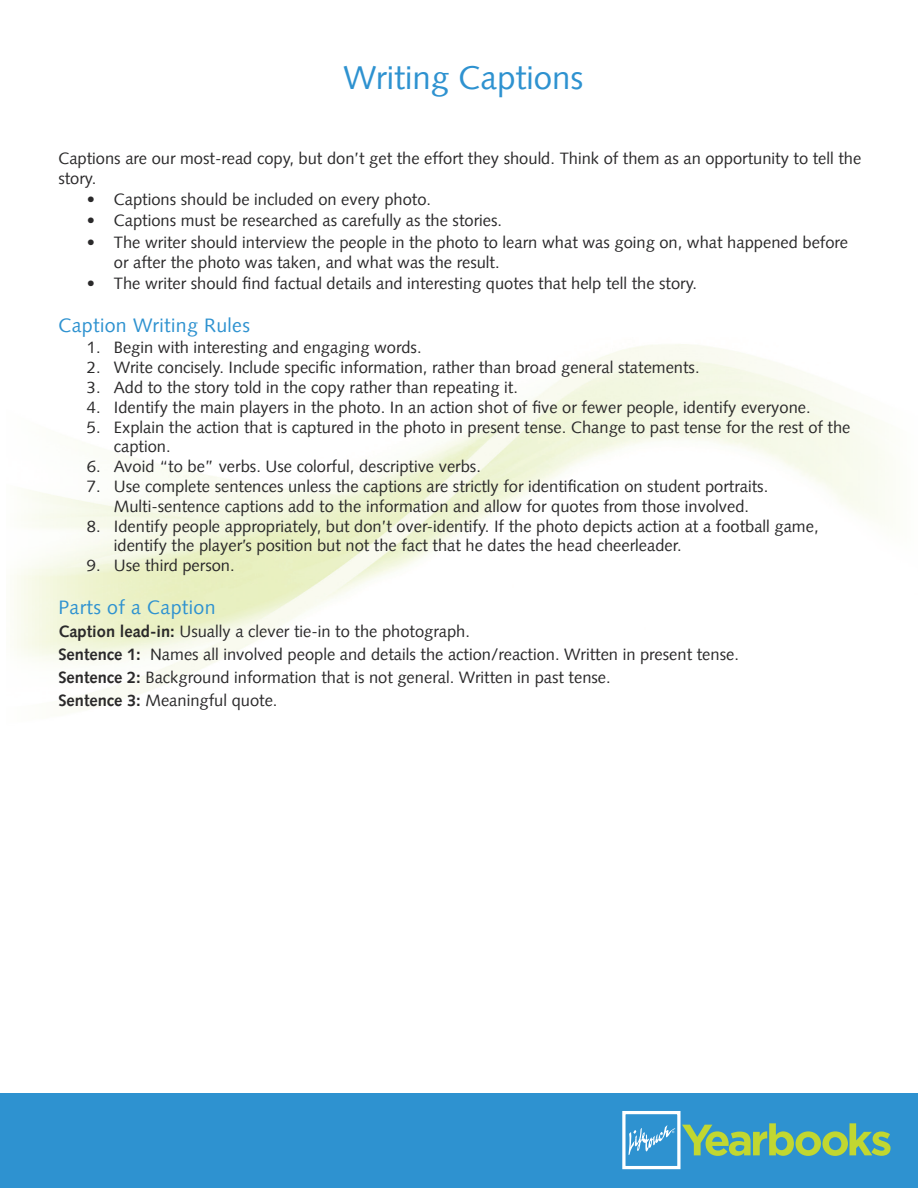
<style>
.page{position:relative;width:918px;height:1188px;background:#fff}
.page>*{position:absolute;margin:0;border:0;box-sizing:border-box;transform-origin:0 0}
.t1{font:33px "Syntax";color:#2e92d0}
.t2{font:19.5px "Syntax";letter-spacing:.02em;color:#2e92d0}
.t3{font:16.5px/19.8px "Syntax";color:#2a292a}
.s1{font-weight:700}
</style>
<div class="page">
<div style="left:0;top:1093px;width:918px;height:95px;background:#2e92d0"></div>
<svg style="left:682px;top:1123px;width:209px;height:33px;background:#71b187"></svg>
<div style="left:624px;top:1113px;width:55px;height:55px;background:#2e92d0"></div>
<div style="left:622px;top:1111px;width:59px;height:58px;border:3px solid #fff"></div>
<svg style="left:629px;top:1125px;width:46px;height:30px"></svg>
<img style="left:14px;top:344px;width:875px;height:366px">
<h1 class="t1" style="left:344px;top:58px;width:241px">Writing Captions</h1>
<p class="t3" style="left:58px;top:148px;width:804px">Captions are our most-read copy, but don’t get the effort they should. Think of them as an opportunity to tell the story.</p>
<p class="t3" style="left:87px;top:190px;width:346px">• Captions should be included on every photo.</p>
<p class="t3" style="left:87px;top:211px;width:417px">• Captions must be researched as carefully as the stories.</p>
<p class="t3" style="left:114px;top:232px;width:736px;text-indent:-27px">• The writer should interview the people in the photo to learn what was going on, what happened before or after the photo was taken, and what was the result.</p>
<p class="t3" style="left:87px;top:273px;width:612px">• The writer should find factual details and interesting quotes that help tell the story.</p>
<p class="t2" style="left:58px;top:314px;width:193px">Caption Writing Rules</p>
<p class="t3" style="left:87px;top:338px;width:336px">1. Begin with interesting and engaging words.</p>
<p class="t3" style="left:87px;top:358px;width:614px">2. Write concisely. Include specific information, rather than broad general statements.</p>
<p class="t3" style="left:87px;top:377px;width:433px">3. Add to the story told in the copy rather than repeating it.</p>
<p class="t3" style="left:87px;top:397px;width:725px">4. Identify the main players in the photo. In an action shot of five or fewer people, identify everyone.</p>
<p class="t3" style="left:114px;top:417px;width:738px;text-indent:-27px">5. Explain the action that is captured in the photo in present tense. Change to past tense for the rest of the caption.</p>
<p class="t3" style="left:87px;top:457px;width:396px">6. Avoid “to be” verbs. Use colorful, descriptive verbs.</p>
<p class="t3" style="left:87px;top:476px;width:683px;text-align:center">7. Use complete sentences unless the captions are strictly for identification on student portraits.<br>Multi-sentence captions add to the information and allow for quotes from those involved.</p>
<p class="t3" style="left:114px;top:516px;width:706px;text-indent:-27px">8. Identify people appropriately, but don’t over-identify. If the photo depicts action at a football game, identify the player’s position but not the fact that he dates the head cheerleader.</p>
<p class="t3" style="left:87px;top:556px;width:149px">9. Use third person.</p>
<p class="t2" style="left:58px;top:596px;width:159px">Parts of a Caption</p>
<p class="t3" style="left:58px;top:620px;width:682px;line-height:22.8px"><span class="s1">Caption lead-in:</span> Usually a clever tie-in to the photograph.<br><span class="s1">Sentence 1:</span> Names all involved people and details the action/reaction. Written in present tense.<br><span class="s1">Sentence 2:</span> Background information that is not general. Written in past tense.<br><span class="s1">Sentence 3:</span> Meaningful quote.</p>
</div>
